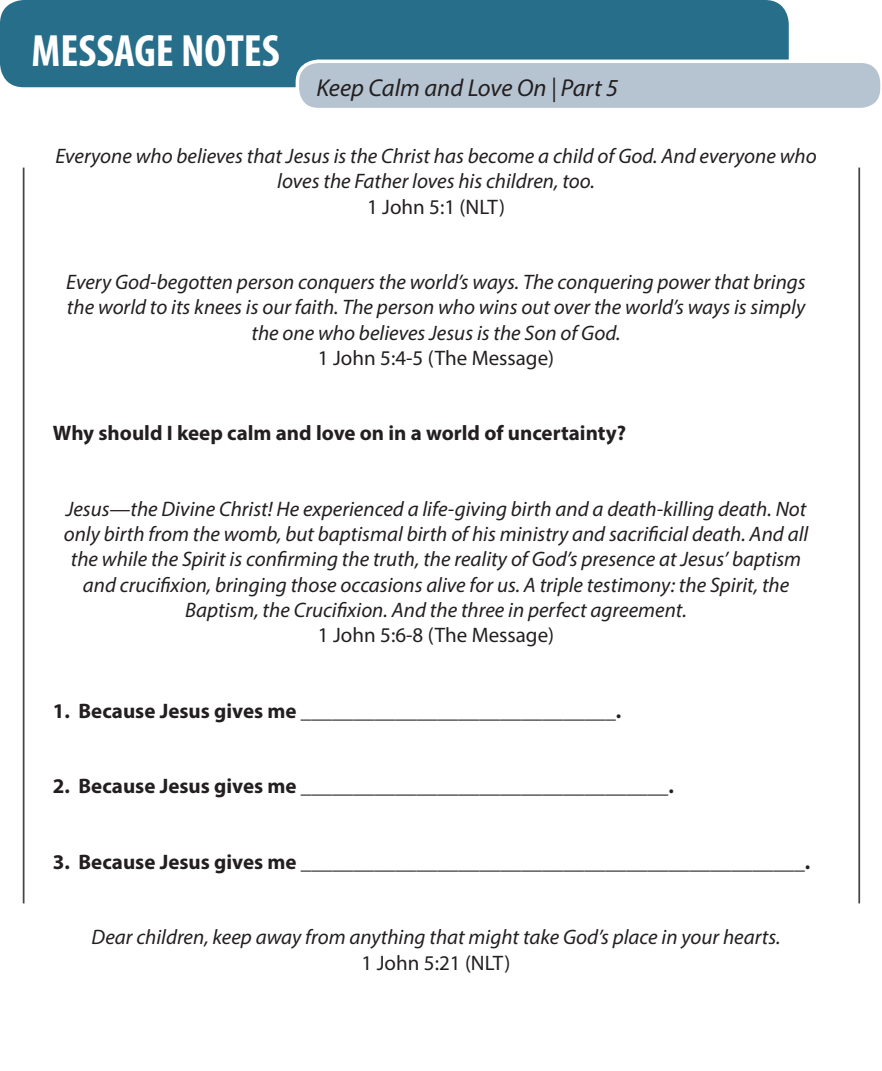
<style>
.page{position:relative;width:882px;height:1071px;background:#fff}
.page>*{position:absolute;margin:0;border:0;box-sizing:border-box;transform-origin:0 0}
.t1{font:700 condensed 45.5px "Myriad Pro";color:#fff}
.t2{font:italic 24.5px "Myriad Pro";color:#231f20}
.t3{font:italic 21px/25.2px "Myriad Pro";color:#231f20;text-align:center}
.t4{font:700 21px "Myriad Pro";color:#231f20}
.t5{font:21px "Myriad Pro";color:#231f20}
</style>
<div class="page">
<div style="left:0;top:0;width:789px;height:87px;background:#276e8b;border-radius:24px"></div>
<svg style="left:296px;top:60px;width:585px;height:48px;background:#bbc8d4"></svg>
<hr style="left:23px;top:168px;width:1px;height:735px;background:#464647">
<hr style="left:858px;top:168px;width:2px;height:735px;background:#464647">
<p class="t1" style="left:32px;top:22px;width:250px">MESSAGE NOTES</p>
<p class="t2" style="left:317px;top:73px;width:303px">Keep Calm and Love On | Part 5</p>
<p class="t3" style="left:55px;top:143px;width:763px">Everyone who believes that Jesus is the Christ has become a child of God. And everyone who loves the Father loves his children, too.</p>
<p class="t5" style="left:367px;top:194px;width:140px">1 John 5:1 (NLT)</p>
<p class="t3" style="left:66px;top:269px;width:741px">Every God-begotten person conquers the world’s ways. The conquering power that brings the world to its knees is our faith. The person who wins out over the world’s ways is simply the one who believes Jesus is the Son of God.</p>
<p class="t5" style="left:318px;top:345px;width:238px">1 John 5:4-5 (The Message)</p>
<p class="t4" style="left:53px;top:420px;width:575px">Why should I keep calm and love on in a world of uncertainty?</p>
<p class="t3" style="left:64px;top:496px;width:746px">Jesus—the Divine Christ! He experienced a life-giving birth and a death-killing death. Not only birth from the womb, but baptismal birth of his ministry and sacrificial death. And all the while the Spirit is confirming the truth, the reality of God’s presence at Jesus’ baptism and crucifixion, bringing those occasions alive for us. A triple testimony: the Spirit, the Baptism, the Crucifixion. And the three in perfect agreement.</p>
<p class="t5" style="left:318px;top:622px;width:238px">1 John 5:6-8 (The Message)</p>
<p class="t4" style="left:53px;top:697px;width:570px">1. Because Jesus gives me ______________________________.</p>
<p class="t4" style="left:53px;top:772px;width:622px">2. Because Jesus gives me ___________________________________.</p>
<p class="t4" style="left:53px;top:848px;width:759px">3. Because Jesus gives me ________________________________________________.</p>
<p class="t3" style="left:92px;top:924px;width:691px">Dear children, keep away from anything that might take God’s place in your hearts.</p>
<p class="t5" style="left:362px;top:950px;width:150px">1 John 5:21 (NLT)</p>
</div>
